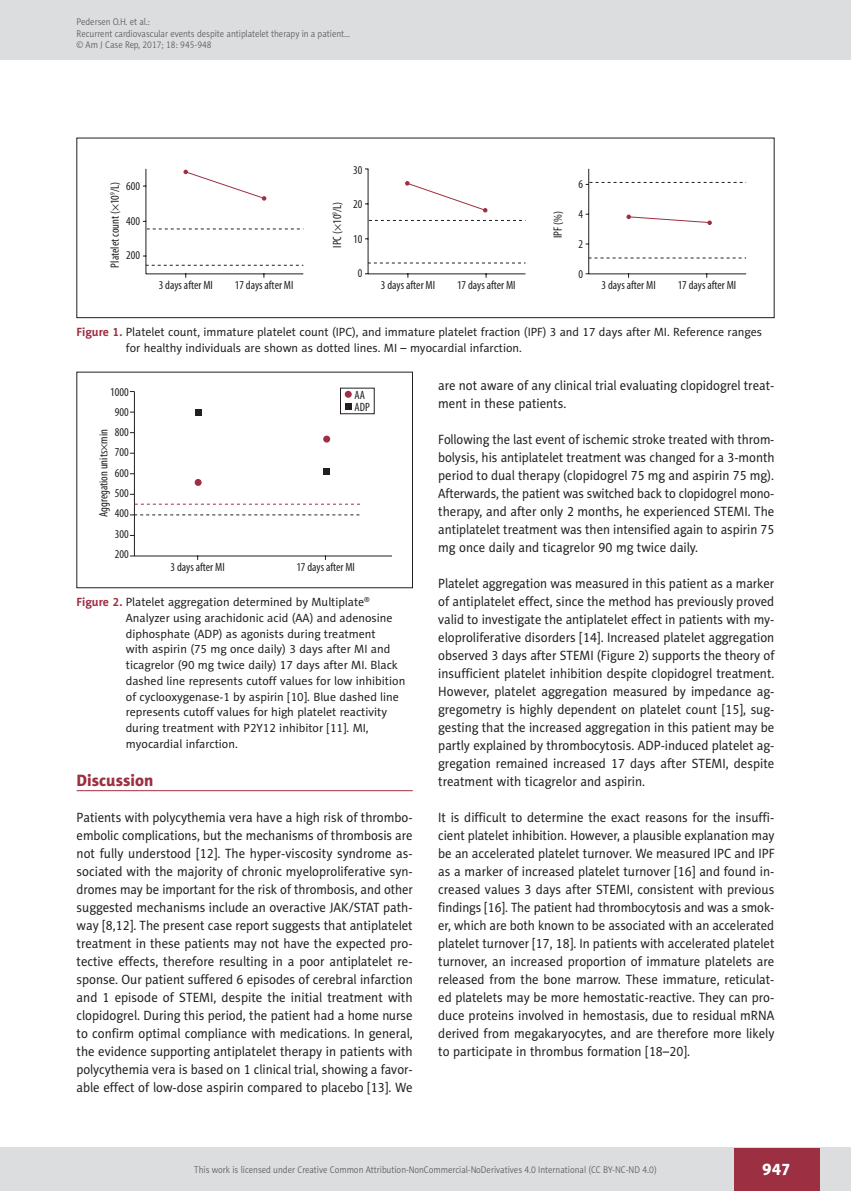
<style>
.page{position:relative;width:851px;height:1191px;background:#fff}
.page>*{position:absolute;margin:0;border:0;box-sizing:border-box;transform-origin:0 0}
.AJCR_Headline_1{font:16.5px "Naomi Sans EFN Heavy";color:#9d2f42}
.t1{font:16.5px "Naomi Sans EFN Heavy";color:#fff}
.AJCR_Body{font:13.5px/18px "Naomi Sans EFN";color:#231f20;text-align:justify;scale:.95 1}
.AJCR_Body-2{font:13.5px/18px "Naomi Sans EFN";color:#231f20;text-align:justify;scale:.94 1}
.AJCR_Rycina_tytul{font:12px/15.8px "Naomi Sans EFN";color:#231f20}
.t2{font:condensed 12px/20.2px "Myriad Pro";color:#231f20;text-align:center}
.AJCR_pagina_zywa{font:9.75px/11.2px "Naomi Sans EFN Light";color:#57585a;scale:.9 1}
.AJCR_pagina_sygnatur{font:9.75px "Naomi Sans EFN Light";color:#57585a;scale:.9 1}
.s1{font-weight:700;color:#9d2f42}
</style>
<div class="page">
<hr style="left:77px;top:790px;width:335px;height:1px;background:#9d2f42">
<hr style="left:145px;top:169px;width:1px;height:105px;background:#231f20">
<hr style="left:146px;top:273px;width:157px;height:1px;background:#231f20">
<svg style="left:147px;top:228px;width:156px;height:1px"></svg>
<svg style="left:146px;top:265px;width:157px;height:1px"></svg>
<svg style="left:183px;top:170px;width:83px;height:31px"></svg>
<hr style="left:367px;top:169px;width:1px;height:105px;background:#231f20">
<hr style="left:368px;top:273px;width:157px;height:1px;background:#231f20">
<svg style="left:369px;top:220px;width:153px;height:1px"></svg>
<svg style="left:368px;top:263px;width:157px;height:1px"></svg>
<svg style="left:405px;top:181px;width:82px;height:31px"></svg>
<hr style="left:588px;top:169px;width:1px;height:105px;background:#231f20">
<hr style="left:588px;top:273px;width:158px;height:1px;background:#231f20">
<svg style="left:585px;top:182px;width:161px;height:3px"></svg>
<svg style="left:588px;top:258px;width:158px;height:1px"></svg>
<svg style="left:626px;top:214px;width:85px;height:11px"></svg>
<div style="left:77px;top:138px;width:697px;height:180px;border:1px solid #231f20"></div>
<hr style="left:134px;top:391px;width:1px;height:165px;background:#231f20">
<hr style="left:130px;top:555px;width:262px;height:1px;background:#231f20">
<svg style="left:135px;top:504px;width:225px;height:1px"></svg>
<svg style="left:130px;top:514px;width:230px;height:1px"></svg>
<div style="left:195px;top:479px;width:6px;height:7px;background:#9d2f42;border-radius:50%"></div>
<div style="left:323px;top:435px;width:7px;height:7px;background:#9d2f42;border-radius:50%"></div>
<div style="left:195px;top:409px;width:6px;height:7px;background:#231f20"></div>
<div style="left:323px;top:468px;width:6px;height:7px;background:#231f20"></div>
<div style="left:340px;top:388px;width:34px;height:26px;border:1px solid #231f20"></div>
<div style="left:345px;top:391px;width:6px;height:7px;background:#9d2f42;border-radius:50%"></div>
<svg style="left:345px;top:403px;width:6px;height:6px"></svg>
<div style="left:77px;top:372px;width:335px;height:216px;border:1px solid #231f20"></div>
<div style="left:0;top:1148px;width:850px;height:43px;background:#dcdddf"></div>
<div style="left:733px;top:1147px;width:86px;height:43px;background:#9d2f42"></div>
<div style="left:0;top:0;width:850px;height:60px;background:#dcdddf"></div>
<p class="AJCR_pagina_zywa" style="left:77px;top:16px;width:305px">Pedersen O.H. et al.:<br>Recurrent cardiovascular events despite antiplatelet therapy in a patient…</p>
<p class="AJCR_pagina_sygnatur" style="left:77px;top:39px;width:152px">© Am J Case Rep, 2017; 18: 945-948</p>
<p class="t2" style="left:126px;top:176px;width:15px">600</p>
<p class="t2" style="left:126px;top:211px;width:15px">400</p>
<p class="t2" style="left:126px;top:245px;width:15px">200</p>
<p class="t2" style="left:105px;top:267px;width:87px;rotate:-90deg">Platelet count (×10<sup>9</sup>/L)</p>
<p class="t2" style="left:159px;top:275px;width:56px">3 days after MI</p>
<p class="t2" style="left:235px;top:275px;width:60px">17 days after MI</p>
<p class="t2" style="left:327px;top:248px;width:48px;rotate:-90deg">IPC (×10<sup>9</sup>/L)</p>
<p class="t2" style="left:353px;top:160px;width:11px">30</p>
<p class="t2" style="left:353px;top:194px;width:11px">20</p>
<p class="t2" style="left:353px;top:229px;width:11px">10</p>
<p class="t2" style="left:357px;top:263px;width:6px">0</p>
<p class="t2" style="left:381px;top:275px;width:56px">3 days after MI</p>
<p class="t2" style="left:457px;top:275px;width:60px">17 days after MI</p>
<p class="t2" style="left:547px;top:238px;width:29px;rotate:-90deg">IPF (%)</p>
<p class="t2" style="left:578px;top:174px;width:6px">6</p>
<p class="t2" style="left:578px;top:204px;width:6px">4</p>
<p class="t2" style="left:578px;top:234px;width:6px">2</p>
<p class="t2" style="left:578px;top:264px;width:6px">0</p>
<p class="t2" style="left:601px;top:275px;width:56px">3 days after MI</p>
<p class="t2" style="left:677px;top:275px;width:60px">17 days after MI</p>
<p class="AJCR_Rycina_tytul" style="left:126px;top:324px;width:637px;text-indent:-49px"><span class="s1">Figure 1.</span> Platelet count, immature platelet count (IPC), and immature platelet fraction (IPF) 3 and 17 days after MI. Reference ranges for healthy individuals are shown as dotted lines. MI – myocardial infarction.</p>
<p class="t2" style="left:110px;top:382px;width:20px">1000<br>900<br>800<br>700<br>600<br>500<br>400<br>300<br>200</p>
<p class="t2" style="left:170px;top:557px;width:56px">3 days after MI</p>
<p class="t2" style="left:296px;top:557px;width:60px">17 days after MI</p>
<p class="AJCR_Body" style="left:438px;top:376px;width:355px">are not aware of any clinical trial evaluating clopidogrel treat&shy;ment in these patients.</p>
<p class="AJCR_Body-2" style="left:438px;top:430px;width:359px">Following the last event of ischemic stroke treated with throm&shy;bolysis, his antiplatelet treatment was changed for a 3-month period to dual therapy (clopidogrel 75 mg and aspirin 75 mg).<br>Afterwards, the patient was switched back to clopidogrel mono&shy;therapy, and after only 2 months, he experienced STEMI. The antiplatelet treatment was then intensified again to aspirin 75 mg once daily and ticagrelor 90 mg twice daily.</p>
<p class="AJCR_Body-2" style="left:438px;top:574px;width:359px">Platelet aggregation was measured in this patient as a marker of antiplatelet effect, since the method has previously proved valid to investigate the antiplatelet effect in patients with my&shy;eloproliferative disorders [14]. Increased platelet aggregation observed 3 days after STEMI (Figure 2) supports the theory of insufficient platelet inhibition despite clopidogrel treatment.<br>However, platelet aggregation measured by impedance ag&shy;gregometry is highly dependent on platelet count [15], sug&shy;gesting that the increased aggregation in this patient may be partly explained by thrombocytosis. ADP-induced platelet ag&shy;gregation remained increased 17 days after STEMI, despite treatment with ticagrelor and aspirin.</p>
<p class="AJCR_Body" style="left:438px;top:808px;width:355px">It is difficult to determine the exact reasons for the insuffi&shy;cient platelet inhibition. However, a plausible explanation may be an accelerated platelet turnover. We measured IPC and IPF as a marker of increased platelet turnover [16] and found in&shy;creased values 3 days after STEMI, consistent with previous findings [16]. The patient had thrombocytosis and was a smok&shy;er, which are both known to be associated with an accelerated platelet turnover [17, 18]. In patients with accelerated platelet turnover, an increased proportion of immature platelets are released from the bone marrow. These immature, reticulat&shy;ed platelets may be more hemostatic-reactive. They can pro&shy;duce proteins involved in hemostasis, due to residual mRNA derived from megakaryocytes, and are therefore more likely to participate in thrombus formation [18–20].</p>
<p class="t2" style="left:354px;top:389px;width:17px;line-height:12px;text-align:left">AA<br>ADP</p>
<p class="t2" style="left:93px;top:517px;width:89px;rotate:-90deg">Aggregation units×min</p>
<p class="AJCR_Rycina_tytul" style="left:126px;top:594px;width:281px;text-indent:-49px"><span class="s1">Figure 2.</span> Platelet aggregation determined by Multiplate<sup>® </sup>Analyzer using arachidonic acid (AA) and adenosine diphosphate (ADP) as agonists during treatment<br>with aspirin (75 mg once daily) 3 days after MI and ticagrelor (90 mg twice daily) 17 days after MI. Black dashed line represents cutoff values for low inhibition of cyclooxygenase-1 by aspirin [10]. Blue dashed line represents cutoff values for high platelet reactivity during treatment with P2Y12 inhibitor [11]. MI, myocardial infarction.</p>
<p class="AJCR_Headline_1" style="left:77px;top:770px;width:78px">Discussion</p>
<p class="AJCR_Body" style="left:77px;top:808px;width:355px">Patients with polycythemia vera have a high risk of thrombo&shy;embolic complications, but the mechanisms of thrombosis are not fully understood [12]. The hyper-viscosity syndrome as&shy;sociated with the majority of chronic myeloproliferative syn&shy;dromes may be important for the risk of thrombosis, and other suggested mechanisms include an overactive JAK/STAT path&shy;way [8,12]. The present case report suggests that antiplatelet treatment in these patients may not have the expected pro&shy;tective effects, therefore resulting in a poor antiplatelet re&shy;sponse. Our patient suffered 6 episodes of cerebral infarction and 1 episode of STEMI, despite the initial treatment with clopidogrel. During this period, the patient had a home nurse to confirm optimal compliance with medications. In general, the evidence supporting antiplatelet therapy in patients with polycythemia vera is based on 1 clinical trial, showing a favor&shy;able effect of low-dose aspirin compared to placebo [13]. We</p>
<p class="AJCR_pagina_zywa" style="left:194px;top:1164px;width:515px">This work is licensed under Creative Common Attribution-NonCommercial-NoDerivatives 4.0 International (CC BY-NC-ND 4.0)</p>
<p class="t1" style="left:762px;top:1159px;width:30px">947</p>
</div>
